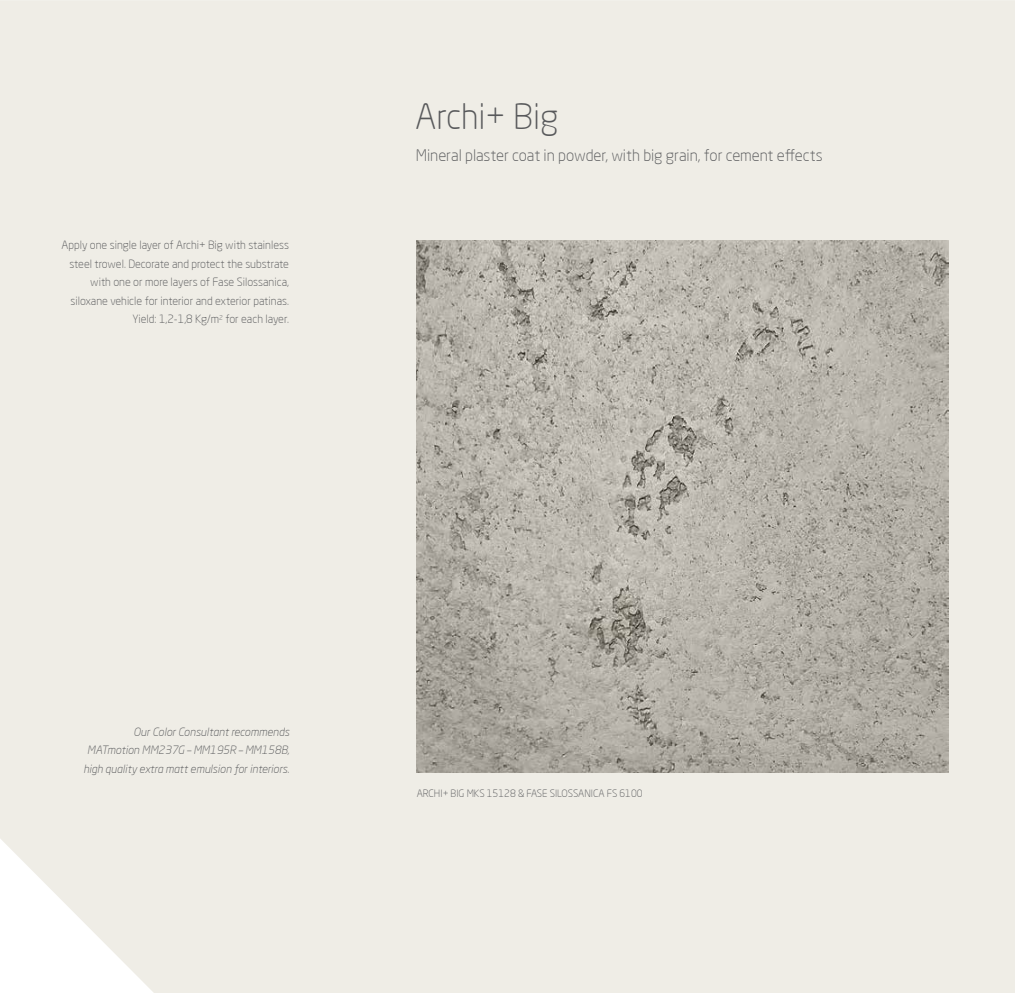
<style>
.page{position:relative;width:1015px;height:993px;background:#fff}
.page>*{position:absolute;margin:0;border:0;box-sizing:border-box;transform-origin:0 0}
.t1{font:300 34.5px "Neo Sans Pro";color:#58595b}
.t2{font:300 15.62px "Neo Sans Pro";letter-spacing:-.005em;color:#58595b}
.t3{font:300 11.25px/18.5px "Neo Sans Pro";color:#58595b;text-align:right}
.t4{font:italic 300 11.25px/18.5px "Neo Sans Pro";color:#58595b;text-align:right}
.t5{font:300 10px "Neo Sans Pro";color:#58595b}
</style>
<div class="page">
<div style="left:0;top:0;width:1015px;height:992px;background:#efede6"></div>
<img style="left:417px;top:241px;width:531px;height:531px">
<p class="t3" style="left:61px;top:235px;width:229px">Apply one single layer of Archi+ Big with stainless steel trowel. Decorate and protect the substrate with one or more layers of Fase Silossanica, siloxane vehicle for interior and exterior patinas.<br>Yield: 1,2-1,8 Kg/m<sup>2</sup> for each layer.</p>
<h1 class="t1" style="left:415px;top:95px;width:145px">Archi+ Big</h1>
<h2 class="t2" style="left:416px;top:146px;width:408px">Mineral plaster coat in powder, with big grain, for cement effects</h2>
<p class="t4" style="left:84px;top:721px;width:207px">Our Color Consultant recommends<br>MATmotion MM237G – MM195R – MM158B, high quality extra matt emulsion for interiors.</p>
<p class="t5" style="left:417px;top:787px;width:228px">ARCHI+ BIG MKS 15128 &amp; FASE SILOSSANICA FS 6100</p>
</div>
